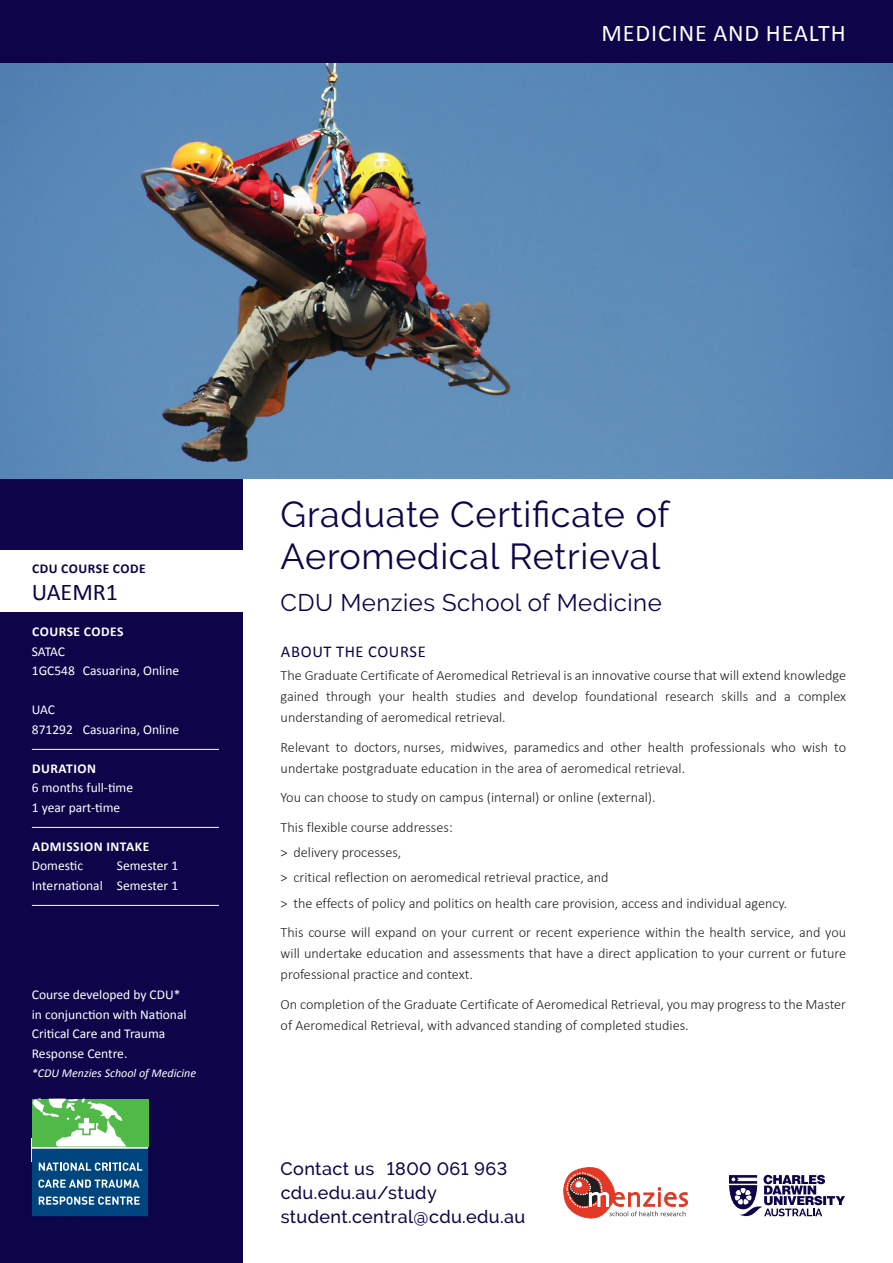
<style>
.page{position:relative;width:893px;height:1263px;background:#fff}
.page>*{position:absolute;margin:0;border:0;box-sizing:border-box;transform-origin:0 0}
.t1{font:36px/42px "Raleway";letter-spacing:.02em;color:#0d0449}
.t2{font:24px "Raleway";letter-spacing:.02em;color:#0d0449}
.t3{font:24px "Calibri";letter-spacing:.04em;color:#fff}
.t4{font:24px "Calibri";color:#0d0449}
.t5{font:500 18px/24px "Raleway";letter-spacing:.02em;color:#0d0449}
.t6{font:16.5px "Calibri";letter-spacing:.04em;color:#0d0449}
.t7{font:300 14.25px/21px "Calibri";color:#231f20}
.t8{font:13.5px/19.5px "Calibri";color:#fff}
.t9{font:700 13.5px "Calibri";letter-spacing:.04em;color:#fff}
.t10{font:700 13.5px "Calibri";letter-spacing:.04em;color:#0d0449}
.t11{font:italic 12px "Calibri";color:#fff}
</style>
<div class="page">
<div style="left:0;top:478px;width:242px;height:785px;background:#0d0449"></div>
<div style="left:0;top:550px;width:247px;height:62px;background:#fff"></div>
<div style="left:0;top:0;width:893px;height:64px;background:#0d0449"></div>
<svg style="left:729px;top:1175px;width:116px;height:42px"></svg>
<svg style="left:563px;top:1167px;width:125px;height:51px"></svg>
<img style="left:0;top:64px;width:893px;height:414px">
<hr style="left:32px;top:749px;width:187px;height:1px;background:#fff">
<hr style="left:32px;top:827px;width:187px;height:1px;background:#fff">
<hr style="left:32px;top:905px;width:187px;height:1px;background:#fff">
<svg style="left:32px;top:1098px;width:116px;height:118px;background:#4e8e89"></svg>
<h2 class="t3" style="left:601px;top:16px;width:246px">MEDICINE AND HEALTH</h2>
<p class="t10" style="left:32px;top:559px;width:115px">CDU COURSE CODE</p>
<h2 class="t4" style="left:32px;top:576px;width:88px">UAEMR1</h2>
<p class="t9" style="left:32px;top:622px;width:93px">COURSE CODES</p>
<p class="t8" style="left:32px;top:641px;width:149px">SATAC<br>1GC548 Casuarina, Online</p>
<p class="t8" style="left:32px;top:700px;width:149px">UAC<br>871292 Casuarina, Online</p>
<p class="t9" style="left:32px;top:759px;width:66px">DURATION</p>
<p class="t8" style="left:32px;top:778px;width:103px">6 months full-time<br>1 year part-time</p>
<p class="t9" style="left:32px;top:837px;width:119px">ADMISSION INTAKE</p>
<p class="t8" style="left:32px;top:856px;width:53px">Domestic</p>
<p class="t8" style="left:32px;top:856px;width:148px;text-align:right">Semester 1<br>International Semester 1</p>
<p class="t8" style="left:32px;top:985px;width:156px">Course developed by CDU* in conjunction with National<br>Critical Care and Trauma<br>Response Centre.</p>
<p class="t11" style="left:32px;top:1065px;width:166px">*CDU Menzies School of Medicine</p>
<h1 class="t1" style="left:281px;top:493px;width:390px">Graduate Certificate of<br>Aeromedical Retrieval</h1>
<h2 class="t2" style="left:281px;top:589px;width:383px">CDU Menzies School of Medicine</h2>
<p class="t6" style="left:281px;top:640px;width:146px">ABOUT THE COURSE</p>
<p class="t7" style="left:281px;top:664px;width:567px;text-align:justify">The Graduate Certificate of Aeromedical Retrieval is an innovative course that will extend knowledge gained through your health studies and develop foundational research skills and a complex understanding of aeromedical retrieval.</p>
<p class="t7" style="left:281px;top:736px;width:567px">Relevant to doctors, nurses, midwives, paramedics and other health professionals who wish to undertake postgraduate education in the area of aeromedical retrieval.</p>
<p class="t7" style="left:281px;top:782px;width:377px;line-height:29.5px">You can choose to study on campus (internal) or online (external).<br>This flexible course addresses:</p>
<p class="t7" style="left:281px;top:839px;width:508px;line-height:25.2px">&gt; delivery processes,<br>&gt; critical reflection on aeromedical retrieval practice, and<br>&gt; the effects of policy and politics on health care provision, access and individual agency.</p>
<p class="t7" style="left:281px;top:921px;width:567px;text-align:justify">This course will expand on your current or recent experience within the health service, and you will undertake education and assessments that have a direct application to your current or future professional practice and context.</p>
<p class="t7" style="left:281px;top:993px;width:567px">On completion of the Graduate Certificate of Aeromedical Retrieval, you may progress to the Master of Aeromedical Retrieval, with advanced standing of completed studies.</p>
<p class="t5" style="left:281px;top:1156px;width:246px">Contact us 1800 061 963 cdu.edu.au/study student.central@cdu.edu.au</p>
</div>
